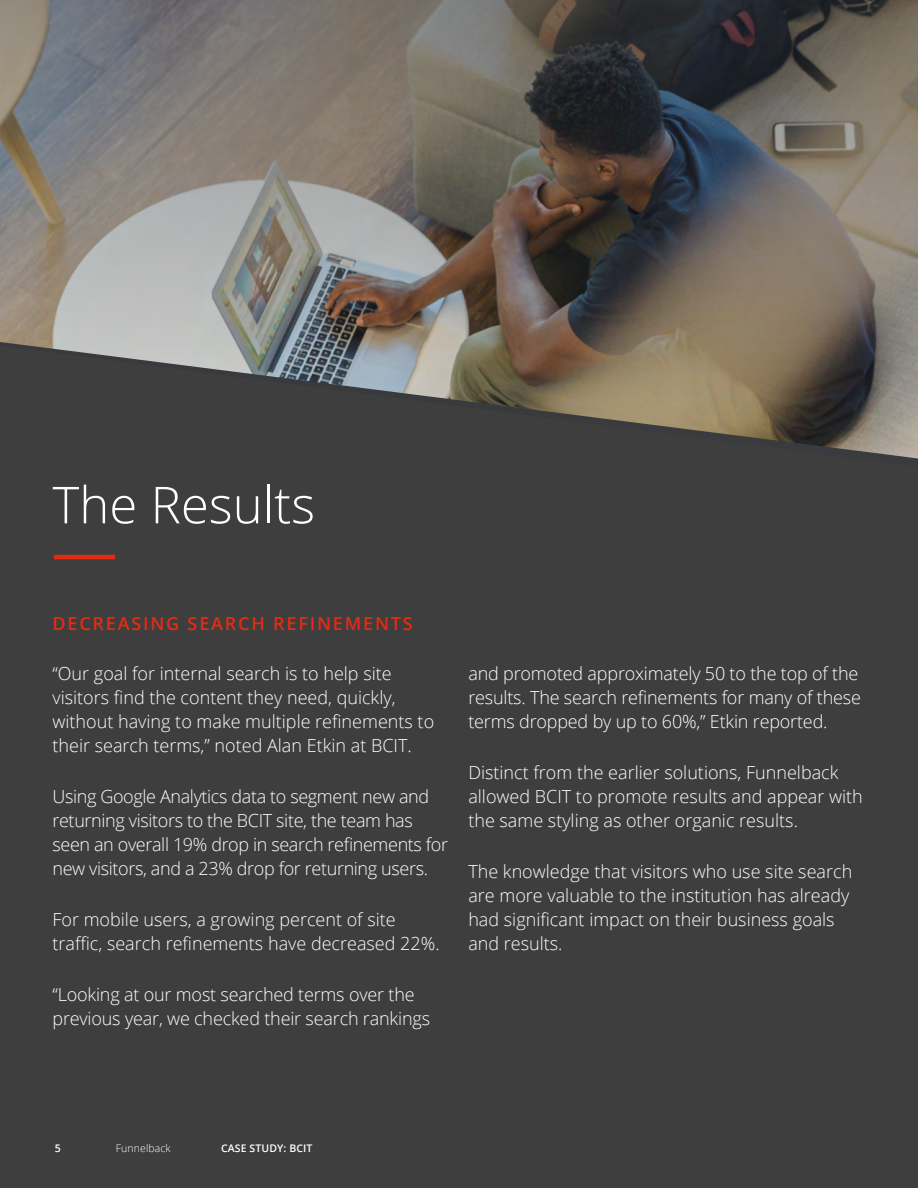
<style>
.page{position:relative;width:918px;height:1188px;background:#3e3e3f}
.page>*{position:absolute;margin:0;border:0;box-sizing:border-box;transform-origin:0 0}
.t1{font:300 51px "Open Sans";color:#fff}
.t2{font:300 18px/24px "Open Sans";color:#fff}
.t3{font:300 18px/24px "Open Sans";letter-spacing:-.02em;color:#fff}
.t4{font:600 18px "Open Sans";letter-spacing:.1em;color:#e42b12}
.t5{font:600 10.5px "Open Sans";letter-spacing:.01em;color:#fff}
.t6{font:300 10.5px "Open Sans";letter-spacing:.01em;color:#fff}
</style>
<div class="page">
<hr style="left:54px;top:555px;width:61px;height:4px;background:#e42b12">
<svg style="left:0;top:0;width:918px;height:459px"></svg>
<p class="t1" style="left:52px;top:470px;width:264px">The Results</p>
<p class="t4" style="left:52px;top:611px;width:362px">DECREASING SEARCH REFINEMENTS</p>
<p class="t2" style="left:52px;top:661px;width:383px">“Our goal for internal search is to help site visitors find the content they need, quickly, without having to make multiple refinements to their search terms,” noted Alan Etkin at BCIT.</p>
<p class="t3" style="left:52px;top:784px;width:397px">Using Google Analytics data to segment new and returning visitors to the BCIT site, the team has seen an overall 19% drop in search refinements for new visitors, and a 23% drop for returning users.</p>
<p class="t2" style="left:52px;top:907px;width:389px">For mobile users, a growing percent of site traffic, search refinements have decreased 22%.</p>
<p class="t2" style="left:52px;top:982px;width:379px">“Looking at our most searched terms over the previous year, we checked their search rankings</p>
<p class="t2" style="left:468px;top:661px;width:394px">and promoted approximately 50 to the top of the results. The search refinements for many of these terms dropped by up to 60%,” Etkin reported.</p>
<p class="t2" style="left:468px;top:760px;width:396px">Distinct from the earlier solutions, Funnelback allowed BCIT to promote results and appear with the same styling as other organic results.</p>
<p class="t2" style="left:468px;top:859px;width:385px">The knowledge that visitors who use site search are more valuable to the institution has already had significant impact on their business goals and results.</p>
<p class="t5" style="left:55px;top:1141px;width:7px">5</p>
<p class="t6" style="left:116px;top:1141px;width:56px">Funnelback</p>
<p class="t5" style="left:221px;top:1141px;width:93px">CASE STUDY: BCIT</p>
</div>
